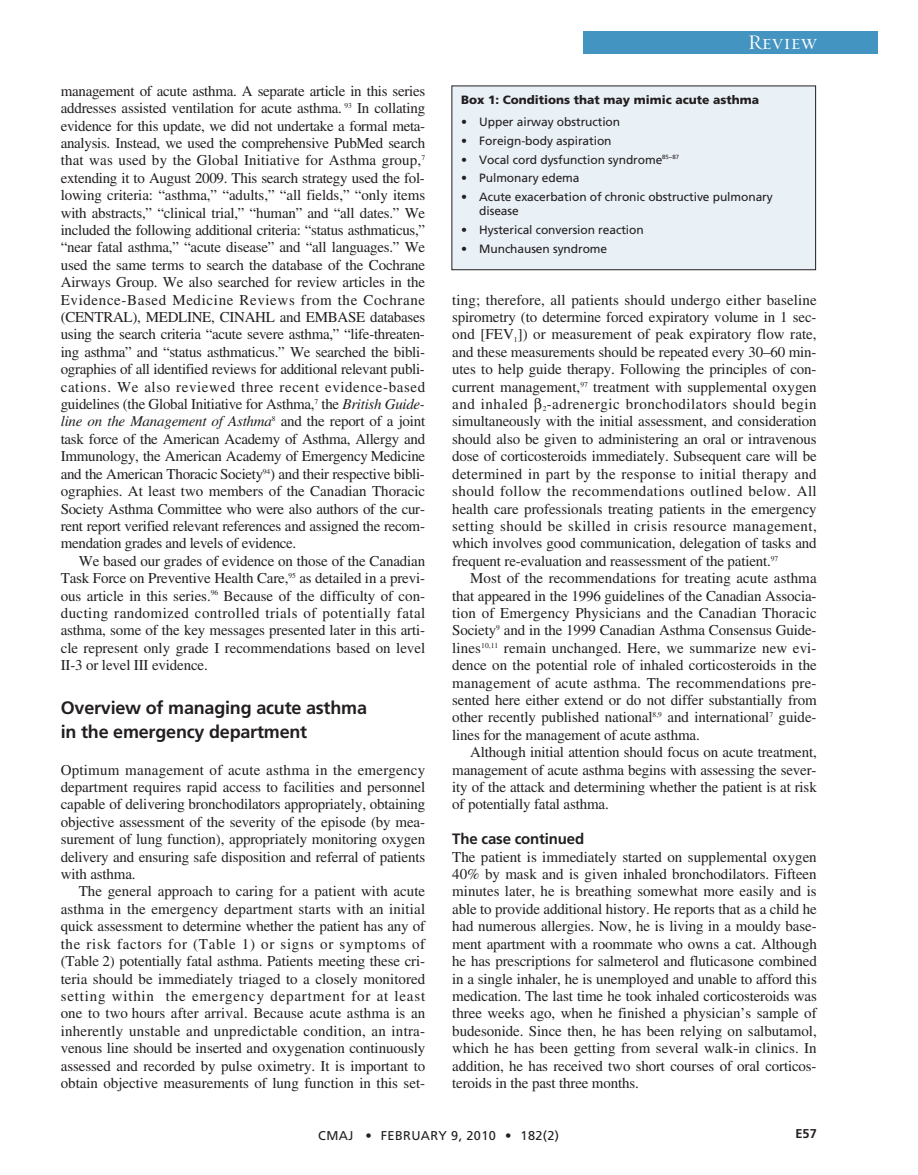
<style>
.page{position:relative;width:918px;height:1175px;background:#fff}
.page>*{position:absolute;margin:0;border:0;box-sizing:border-box;transform-origin:0 0}
.t1{font:21px "Requiem Display HTF Small Caps";letter-spacing:.005em;color:#fff}
.t2{font:700 18px/24px "Frutiger";letter-spacing:-.01em;color:#231f20}
.t3{font:15px/17.4px "Times";letter-spacing:-.01em;color:#231f20;text-align:justify}
.t4{font:700 15px "Frutiger";letter-spacing:-.01em;color:#231f20}
.t5{font:12.75px "Frutiger";letter-spacing:.025em;color:#231f20}
.t6{font:700 12.75px "Frutiger";color:#231f20}
.t7{font:12px/14.2px "Frutiger";letter-spacing:-.005em;color:#231f20}
.t8{font:900 12px "Frutiger";color:#231f20}
.s1{font-style:italic}
</style>
<div class="page">
<div style="left:583px;top:32px;width:295px;height:22px;background:#4494c2"></div>
<div style="left:452px;top:86px;width:364px;height:184px;background:#e9f0f6"></div>
<div style="left:452px;top:86px;width:364px;height:184px;border:1px solid #231f20"></div>
<h1 class="t1" style="left:748px;top:30px;width:71px">Review</h1>
<p class="t3" style="left:61px;top:83px;width:366px">management of acute asthma. A separate article in this series addresses assisted ventilation for acute asthma. <sup>93</sup> In collating evidence for this update, we did not undertake a formal meta&shy;analysis. Instead, we used the comprehensive PubMed search that was used by the Global Initiative for Asthma group,<sup>7 </sup>extending it to August 2009. This search strategy used the fol&shy;lowing criteria: “asthma,” “adults,” “all fields,” “only items with abstracts,” “clinical trial,” “human” and “all dates.” We included the following additional criteria: “status asthmaticus,” “near fatal asthma,” “acute disease” and “all languages.” We used the same terms to search the database of the Cochrane Airways Group. We also searched for review articles in the Evidence-Based Medicine Reviews from the Coch rane (CENTRAL), MEDLINE, CINAHL and EMBASE databases using the search criteria “acute severe asthma,” “life-threaten&shy;ing asthma” and “status asthmaticus.” We searched the bibli&shy;ographies of all identified reviews for additional relevant publi&shy;cations. We also reviewed three recent evidence-based guidelines (the Global Initiative for Asthma,<sup>7</sup> the <span class="s1">British Guide&shy;line on the Management of Asthma</span><sup>8</sup> and the report of a joint task force of the American Academy of Asthma, Allergy and Immunology, the American Academy of Emergency Medicine and the American Thoracic Society<sup>94</sup>) and their respective bibli&shy;ographies. At least two members of the Canadian Thoracic Society Asthma Committee who were also authors of the cur&shy;rent report verified relevant references and assigned the recom&shy;mendation grades and levels of evidence.</p>
<p class="t3" style="left:61px;top:553px;width:366px;text-indent:18px">We based our grades of evidence on those of the Canadian Task Force on Preventive Health Care,<sup>95</sup> as detailed in a previ&shy;ous article in this series.<sup>96</sup> Because of the difficulty of con&shy;ducting randomized controlled trials of potentially fatal asthma, some of the key messages presented later in this arti&shy;cle represent only grade I recommendations based on level II-3 or level III evidence.</p>
<p class="t2" style="left:61px;top:697px;width:308px">Overview of managing acute asthma in the emergency department</p>
<p class="t3" style="left:61px;top:762px;width:366px">Optimum management of acute asthma in the emergency department requires rapid access to facilities and personnel capable of delivering bronchodilators appropriately, obtaining objective assessment of the severity of the episode (by mea&shy;surement of lung function), appropriately monitoring oxygen delivery and ensuring safe disposition and referral of patients with asthma.</p>
<p class="t3" style="left:61px;top:884px;width:366px;text-indent:18px">The general approach to caring for a patient with acute asthma in the emergency department starts with an initial quick assessment to determine whether the patient has any of the risk factors for (Table 1) or signs or symptoms of (Table 2) potentially fatal asthma. Patients meeting these cri&shy;teria should be immediately triaged to a closely monitored setting within the emergency department for at least one to two hours after arrival. Because acute asthma is an inherently unstable and unpredictable condition, an intra&shy;venous line should be inserted and oxygenation continuously assessed and recorded by pulse oximetry. It is important to obtain objective measurements of lung function in this set-</p>
<p class="t8" style="left:461px;top:95px;width:299px">Box 1: Conditions that may mimic acute asthma</p>
<p class="t7" style="left:461px;top:116px;width:160px">• Upper airway obstruction</p>
<p class="t7" style="left:461px;top:134px;width:152px">• Foreign-body aspiration</p>
<p class="t7" style="left:461px;top:153px;width:219px">• Vocal cord dysfunction syndrome<sup>85−87</sup></p>
<p class="t7" style="left:461px;top:172px;width:120px">• Pulmonary edema</p>
<p class="t7" style="left:479px;top:191px;width:295px;text-indent:-18px">• Acute exacerbation of chronic obstructive pulmonary disease</p>
<p class="t7" style="left:461px;top:224px;width:184px">• Hysterical conversion reaction</p>
<p class="t7" style="left:461px;top:242px;width:147px">• Munchausen syndrome</p>
<p class="t3" style="left:452px;top:292px;width:366px">ting; therefore, all patients should undergo either baseline spirometry (to determine forced expiratory volume in 1 sec&shy;ond [FEV<sub>1</sub>]) or measurement of peak expiratory flow rate, and these measurements should be repeated every 30–60 min&shy;utes to help guide therapy. Following the principles of con&shy;current management,<sup>97</sup> treatment with supplemental oxygen and inhaled <sub>2</sub>-adrenergic bronchodilators should begin simultaneously with the initial assessment, and consideration should also be given to administering an oral or intravenous dose of cortico steroids immediately. Subsequent care will be determined in part by the response to initial therapy and should follow the recommendations outlined below. All health care professionals treating patients in the emergency setting should be skilled in crisis resource management, which involves good communication, delegation of tasks and frequent re-evaluation and reassessment of the patient.<sup>97</sup></p>
<p class="t3" style="left:452px;top:571px;width:366px;text-indent:18px">Most of the recommendations for treating acute asthma that appeared in the 1996 guidelines of the Canadian Associa&shy;tion of Emergency Physicians and the Canadian Thoracic Society<sup>9</sup> and in the 1999 Canadian Asthma Consensus Guide&shy;lines<sup>10,11</sup> remain unchanged. Here, we summarize new evi&shy;dence on the potential role of inhaled corticosteroids in the management of acute asthma. The recommendations pre&shy;sented here either extend or do not differ substantially from other recently published national<sup>8,9</sup> and international<sup>7</sup> guide&shy;lines for the management of acute asthma.</p>
<p class="t3" style="left:452px;top:745px;width:366px;text-indent:18px">Although initial attention should focus on acute treatment, management of acute asthma begins with assessing the sever&shy;ity of the attack and determining whether the patient is at risk of potentially fatal asthma.</p>
<p class="t4" style="left:452px;top:833px;width:133px">The case continued</p>
<p class="t3" style="left:452px;top:849px;width:366px">The patient is immediately started on supplemental oxygen 40% by mask and is given inhaled bronchodilators. Fifteen minutes later, he is breathing somewhat more easily and is able to provide additional history. He reports that as a child he had numerous allergies. Now, he is living in a mouldy base&shy;ment apartment with a roommate who owns a cat. Although he has prescriptions for salmeterol and fluticasone combined in a single inhaler, he is unemployed and unable to afford this medication. The last time he took inhaled cortico steroids was three weeks ago, when he finished a physician’s sample of budesonide. Since then, he has been relying on salbutamol, which he has been getting from several walk-in clinics. In addition, he has received two short courses of oral corticos&shy;teroids in the past three months.</p>
<p class="t5" style="left:318px;top:1130px;width:242px">CMAJ • FEBRUARY 9, 2010 • 182(2)</p>
<p class="t6" style="left:796px;top:1128px;width:23px">E57</p>
</div>
